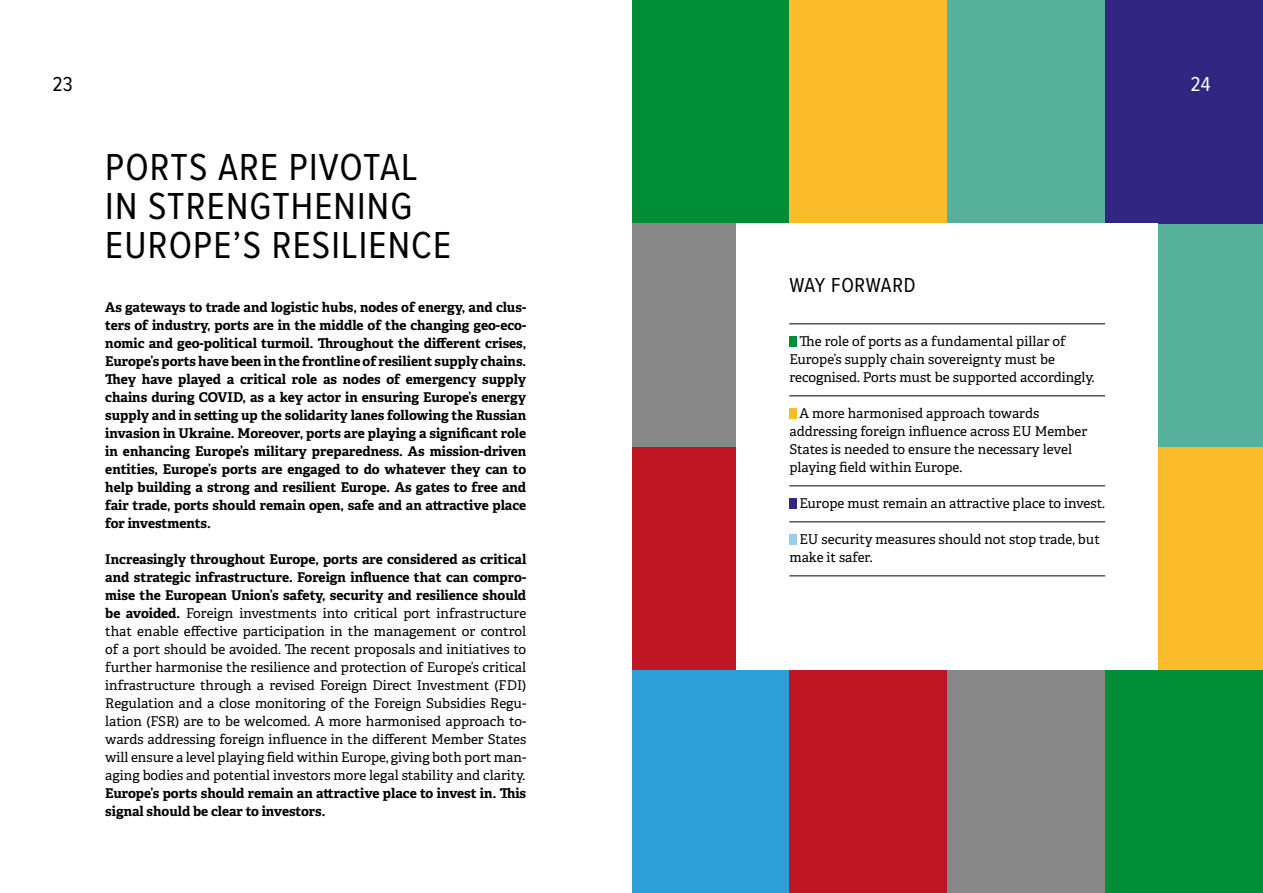
<style>
.page{position:relative;width:1263px;height:893px;background:#fff}
.page>*{position:absolute;margin:0;border:0;box-sizing:border-box;transform-origin:0 0}
.t1{font:39px/39px "Proxima Nova Cond";letter-spacing:.03em;color:#000}
.t2{font:21px "Proxima Nova Cond";letter-spacing:.03em;color:#000}
.t3{font:21px "Proxima Nova Cond";color:#fff}
.t4{font:13.5px/18px "Adelle";color:#000}
.t5{font:700 13.5px/18px "Adelle";color:#000;text-align:justify}
.s1{font-weight:700}
</style>
<div class="page">
<div style="left:631px;top:0;width:158px;height:223px;background:#008d36"></div>
<div style="left:1105px;top:670px;width:158px;height:223px;background:#008d36"></div>
<div style="left:631px;top:670px;width:158px;height:223px;background:#2e9ed9"></div>
<div style="left:789px;top:0;width:158px;height:223px;background:#fbbc2c"></div>
<div style="left:1105px;top:446px;width:158px;height:224px;background:#fbbc2c"></div>
<div style="left:631px;top:446px;width:158px;height:224px;background:#be1622"></div>
<div style="left:789px;top:670px;width:158px;height:223px;background:#be1622"></div>
<div style="left:947px;top:0;width:158px;height:223px;background:#56b09a"></div>
<div style="left:1105px;top:223px;width:158px;height:223px;background:#56b09a"></div>
<div style="left:631px;top:223px;width:158px;height:223px;background:#878787"></div>
<div style="left:947px;top:670px;width:158px;height:223px;background:#878787"></div>
<div style="left:1105px;top:0;width:158px;height:223px;background:#312783"></div>
<div style="left:737px;top:223px;width:421px;height:447px;background:#fff"></div>
<hr style="left:789px;top:323px;width:316px;height:1px;background:#000">
<hr style="left:789px;top:395px;width:316px;height:1px;background:#000">
<hr style="left:789px;top:485px;width:316px;height:1px;background:#000">
<hr style="left:789px;top:521px;width:316px;height:1px;background:#000">
<hr style="left:789px;top:575px;width:316px;height:1px;background:#000">
<div style="left:789px;top:336px;width:7px;height:10px;background:#008d36"></div>
<div style="left:789px;top:408px;width:7px;height:10px;background:#fbbc2c"></div>
<div style="left:789px;top:498px;width:7px;height:10px;background:#312783"></div>
<div style="left:789px;top:534px;width:7px;height:10px;background:#9dcbee"></div>
<h2 class="t2" style="left:53px;top:69px;width:22px">23</h2>
<h2 class="t3" style="left:1190px;top:69px;width:21px">24</h2>
<h1 class="t1" style="left:105px;top:146px;width:347px">PORTS ARE PIVOTAL<br>IN STRENGTHENING<br>EUROPE’S RESILIENCE</h1>
<p class="t5" style="left:105px;top:298px;width:422px">As gateways to trade and logistic hubs, nodes of energy, and clus&shy;ters of industry, ports are in the middle of the changing geo-eco&shy;nomic and geo-political turmoil. Throughout the different crises, Europe’s ports have been in the frontline of resilient supply chains.<br>They have played a critical role as nodes of emergency supply chains during COVID, as a key actor in ensuring Europe’s energy supply and in setting up the solidarity lanes following the Russian invasion in Ukraine. Moreover, ports are playing a significant role in enhancing Europe’s military preparedness. As mission-driven entities, Europe’s ports are engaged to do whatever they can to help building a strong and resilient Europe. As gates to free and fair trade, ports should remain open, safe and an attractive place for investments.</p>
<p class="t4" style="left:105px;top:550px;width:422px;text-align:justify"><span class="s1">Increasingly throughout Europe, ports are considered as critical and strategic infrastructure. Foreign influence that can compro&shy;mise the European Union’s safety, security and resilience should be avoided.</span> Foreign investments into critical port infrastructure that enable effective participation in the management or control of a port should be avoided. The recent proposals and initiatives to further harmonise the resilience and protection of Europe’s critical infrastructure through a revised Foreign Direct Investment (FDI)<br>Regulation and a close monitoring of the Foreign Subsidies Regu&shy;lation (FSR) are to be welcomed. A more harmonised approach to&shy;wards addressing foreign influence in the different Member States will ensure a level playing field within Europe, giving both port man&shy;aging bodies and potential investors more legal stability and clarity.</p>
<p class="t5" style="left:105px;top:784px;width:422px">Europe’s ports should remain an attractive place to invest in. This signal should be clear to investors.</p>
<h2 class="t2" style="left:789px;top:270px;width:128px">WAY FORWARD</h2>
<p class="t4" style="left:789px;top:333px;width:307px;text-indent:10px">The role of ports as a fundamental pillar of<br>Europe’s supply chain sovereignty must be recognised. Ports must be supported accordingly.</p>
<p class="t4" style="left:789px;top:405px;width:299px;text-indent:10px">A more harmonised approach towards addressing foreign influence across EU Member States is needed to ensure the necessary level playing field within Europe.</p>
<p class="t4" style="left:799px;top:495px;width:307px">Europe must remain an attractive place to invest.</p>
<p class="t4" style="left:789px;top:531px;width:312px;text-indent:10px">EU security measures should not stop trade, but make it safer.</p>
</div>
